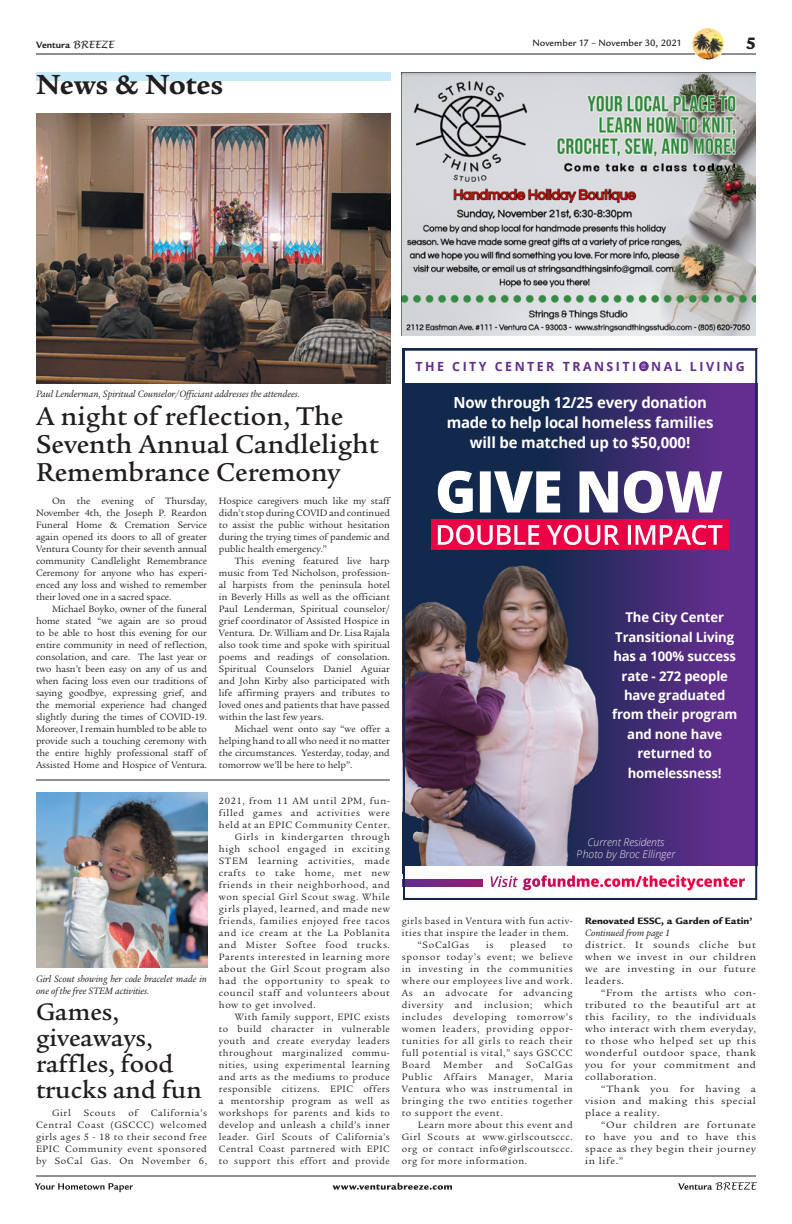
<style>
.page{position:relative;width:792px;height:1224px;background:#fff}
.page>*{position:absolute;margin:0;border:0;box-sizing:border-box;transform-origin:0 0}
.t1{font:700 30px "Legacy Serif";color:#221e1f}
.t2{font:500 28px/28px "Legacy Serif";color:#221e1f}
.t3{font:500 26px/26px "Legacy Serif";color:#221e1f}
.t4{font:900 18px "Legacy Sans";color:#221e1f}
.t5{font:700 15.2px/20px "Open Sans";letter-spacing:-.01em;color:#fff;text-align:center}
.t6{font:700 13.4px/19.4px "Open Sans";letter-spacing:-.01em;color:#fff;text-align:center}
.t7{font:700 12.7px "Open Sans";letter-spacing:.2em;color:#632e8f}
.t8{font:italic 300 10.7px/12.4px "Open Sans";color:#fff;text-align:center}
.t9{font:10px/12px "Legacy Serif";letter-spacing:.06em;color:#221e1f;text-align:justify}
.t10{font:10px/12px "Legacy Serif";letter-spacing:.06em;color:#221e1f;text-align:justify;scale:1.1 1}
.t11{font:italic 10px/12px "Legacy Serif";color:#221e1f}
.t12{font:900 10px "Legacy Sans";color:#221e1f}
.t13{font:500 10px "Legacy Sans";letter-spacing:.005em;color:#221e1f}
.t14{font:700 10px "Legacy Sans";letter-spacing:.005em;color:#221e1f}
.s1{font-family:"Lucida Handwriting";font-weight:400;font-style:italic}
</style>
<div class="page">
<svg style="left:35px;top:1182px;width:722px;height:10px"></svg>
<hr style="left:36px;top:54px;width:720px;height:1px;background:#221e1f">
<hr style="left:36px;top:1176px;width:720px;height:1px;background:#221e1f">
<img style="left:692px;top:28px;width:32px;height:32px;border-radius:16px">
<div style="left:692px;top:27px;width:33px;height:33px;border:1px solid #fff;border-radius:50%"></div>
<div style="left:36px;top:72px;width:354px;height:9px;background:#c7eafb"></div>
<img style="left:402px;top:72px;width:354px;height:264px">
<svg style="left:406px;top:383px;width:348px;height:483px;background:#422b73"></svg>
<img style="left:406px;top:533px;width:216px;height:333px">
<div style="left:432px;top:519px;width:297px;height:31px;background:#ea0045"></div>
<svg style="left:438px;top:525px;width:284px;height:20px"></svg>
<svg style="left:438px;top:471px;width:284px;height:42px"></svg>
<svg style="left:406px;top:879px;width:76px;height:7px"></svg>
<svg style="left:541px;top:875px;width:204px;height:12px"></svg>
<svg style="left:491px;top:876px;width:27px;height:11px"></svg>
<svg style="left:639px;top:361px;width:10px;height:10px"></svg>
<div style="left:403px;top:349px;width:354px;height:551px;border:2px solid #12294d"></div>
<img style="left:36px;top:792px;width:171px;height:175px">
<img style="left:36px;top:113px;width:354px;height:271px">
<hr style="left:36px;top:780px;width:354px;height:1px;background:#221e1f">
<p class="t14" style="left:36px;top:39px;width:79px">Ventura <span class="s1">BREEZE</span></p>
<p class="t13" style="left:532px;top:37px;width:151px">November 17 – November 30, 2021</p>
<h3 class="t4" style="left:746px;top:32px;width:12px">5</h3>
<h1 class="t1" style="left:36px;top:67px;width:189px">News &amp; Notes</h1>
<p class="t11" style="left:36px;top:388px;width:265px">Paul Lenderman, Spiritual Counselor/Officiant addresses the attendees.</p>
<h2 class="t2" style="left:36px;top:402px;width:344px">A night of reflection, The<br>Seventh Annual Candlelight<br>Remembrance Ceremony</h2>
<p class="t9" style="left:219px;top:495px;width:173px">Hospice caregivers much like my staff didn’t stop during COVID and continued to assist the public without hesitation during the trying times of pandemic and public health emergency.”</p>
<p class="t9" style="left:219px;top:555px;width:173px;text-indent:16px">This evening featured live harp music from Ted Nicholson, profession&shy;al harpists from the peninsula hotel in Beverly Hills as well as the officiant Paul Lenderman, Spiritual counselor/ grief coordinator of Assisted Hospice in Ventura. Dr. William and Dr. Lisa Rajala also took time and spoke with spiritual poems and readings of consolation.<br>Spiritual Counselors Daniel Aguiar and John Kirby also participated with life affirming prayers and tributes to loved ones and patients that have passed within the last few years.</p>
<p class="t9" style="left:219px;top:723px;width:173px;text-indent:16px">Michael went onto say “we offer a helping hand to all who need it no matter the circumstances. Yesterday, today, and tomorrow we’ll be here to help”.</p>
<p class="t9" style="left:219px;top:795px;width:173px">2021, from 11 AM until 2PM, fun-</p>
<p class="t9" style="left:219px;top:807px;width:172px">filled games and activities were</p>
<p class="t9" style="left:219px;top:819px;width:172px">held at an EPIC Community Center.</p>
<p class="t9" style="left:235px;top:831px;width:157px">Girls in kindergarten through</p>
<p class="t9" style="left:219px;top:843px;width:172px">high school engaged in exciting</p>
<p class="t9" style="left:219px;top:855px;width:173px">STEM learning activities, made</p>
<p class="t9" style="left:219px;top:867px;width:172px">crafts to take home, met new</p>
<p class="t9" style="left:219px;top:879px;width:172px">friends in their neighborhood, and</p>
<p class="t9" style="left:219px;top:891px;width:172px">won special Girl Scout swag. While</p>
<p class="t9" style="left:219px;top:903px;width:172px">girls played, learned, and made new</p>
<p class="t9" style="left:219px;top:915px;width:173px">friends, families enjoyed free tacos</p>
<p class="t9" style="left:219px;top:927px;width:172px">and ice cream at the La Poblanita</p>
<p class="t9" style="left:219px;top:939px;width:172px">and Mister Softee food trucks.</p>
<p class="t9" style="left:219px;top:951px;width:173px">Parents interested in learning more</p>
<p class="t9" style="left:219px;top:963px;width:172px">about the Girl Scout program also</p>
<p class="t9" style="left:219px;top:975px;width:172px">had the opportunity to speak to</p>
<p class="t9" style="left:219px;top:987px;width:173px">council staff and volunteers about</p>
<p class="t9" style="left:219px;top:999px;width:98px">how to get involved.</p>
<p class="t9" style="left:235px;top:1011px;width:157px">With family support, EPIC exists</p>
<p class="t9" style="left:219px;top:1023px;width:173px">to build character in vulnerable</p>
<p class="t9" style="left:219px;top:1035px;width:173px">youth and create everyday leaders</p>
<p class="t9" style="left:219px;top:1047px;width:173px">throughout marginalized commu-</p>
<p class="t9" style="left:219px;top:1059px;width:172px">nities, using experimental learning</p>
<p class="t9" style="left:219px;top:1071px;width:172px">and arts as the mediums to produce</p>
<p class="t9" style="left:219px;top:1083px;width:172px">responsible citizens. EPIC offers</p>
<p class="t9" style="left:219px;top:1095px;width:172px">a mentorship program as well as</p>
<p class="t9" style="left:219px;top:1107px;width:173px">workshops for parents and kids to</p>
<p class="t9" style="left:219px;top:1119px;width:173px">develop and unleash a child’s inner</p>
<p class="t9" style="left:219px;top:1131px;width:173px">leader. Girl Scouts of California’s</p>
<p class="t9" style="left:219px;top:1143px;width:172px">Central Coast partnered with EPIC</p>
<p class="t9" style="left:219px;top:1155px;width:173px">to support this effort and provide</p>
<p class="t9" style="left:36px;top:495px;width:173px;text-indent:16px">On the evening of Thursday, November 4th, the Joseph P. Reardon Funeral Home &amp; Cremation Service again opened its doors to all of greater Ventura County for their seventh annual community Candlelight Remembrance Ceremony for anyone who has experi&shy;enced any loss and wished to remember their loved one in a sacred space.</p>
<p class="t9" style="left:36px;top:603px;width:173px;text-indent:16px">Michael Boyko, owner of the funeral home stated “we again are so proud to be able to host this evening for our entire community in need of reflection, consolation, and care. The last year or two hasn’t been easy on any of us and when facing loss even our traditions of saying goodbye, expressing grief, and the memorial experience had changed slightly during the times of COVID-19.<br>Moreover, I remain humbled to be able to provide such a touching ceremony with the entire highly professional staff of Assisted Home and Hospice of Ventura.</p>
<p class="t11" style="left:36px;top:973px;width:173px">Girl Scout showing her code bracelet made in one of the free STEM activities.</p>
<h3 class="t3" style="left:36px;top:999px;width:167px">Games, giveaways, raffles, food trucks and fun</h3>
<p class="t9" style="left:52px;top:1107px;width:20px">Girl</p>
<p class="t9" style="left:84px;top:1107px;width:33px">Scouts</p>
<p class="t9" style="left:128px;top:1107px;width:11px">of</p>
<p class="t9" style="left:36px;top:1107px;width:173px;text-indent:115px">California’s Central Coast (GSCCC) welcomed girls ages 5 - 18 to their second free EPIC Community event sponsored by SoCal Gas. On November 6,</p>
<p class="t7" style="left:416px;top:357px;width:331px">THE CITY CENTER TRANSITIONAL LIVING</p>
<h3 class="t5" style="left:447px;top:392px;width:268px">Now through 12/25 every donation made to help local homeless families will be matched up to $50,000!</h3>
<h3 class="t6" style="left:612px;top:608px;width:127px">The City Center<br>Transitional Living has a 100% success rate - 272 people have graduated from their program and none have returned to homelessness!</h3>
<p class="t8" style="left:577px;top:835px;width:100px">Current Residents<br>Photo by Broc Ellinger</p>
<p class="t9" style="left:402px;top:915px;width:172px">girls based in Ventura with fun activ-</p>
<p class="t9" style="left:402px;top:927px;width:168px">ities that inspire the leader in them.</p>
<p class="t9" style="left:418px;top:939px;width:53px">“SoCalGas</p>
<p class="t9" style="left:486px;top:939px;width:9px">is</p>
<p class="t9" style="left:510px;top:939px;width:37px">pleased</p>
<p class="t9" style="left:402px;top:939px;width:173px;text-indent:161px">to sponsor today’s event; we believe in investing in the communities where our employees live and work.<br>As an advocate for advancing diversity and inclusion; which includes developing tomorrow’s women leaders, providing oppor&shy;tunities for all girls to reach their full potential is vital,” says GSCCC Board</p>
<p class="t9" style="left:443px;top:1059px;width:41px">Member</p>
<p class="t9" style="left:496px;top:1059px;width:19px">and</p>
<p class="t9" style="left:402px;top:1059px;width:173px;text-indent:124px">SoCalGas Public Affairs Manager, Maria Ventura who was instrumental in bringing the two entities together to support the event.</p>
<p class="t9" style="left:402px;top:1119px;width:173px;text-indent:16px">Learn more about this event and Girl Scouts at www.girlscoutsccc. org or contact info@girlscoutsccc. org for more information.</p>
<p class="t12" style="left:585px;top:915px;width:169px">Renovated ESSC, a Garden of Eatin’</p>
<p class="t11" style="left:585px;top:927px;width:87px">Continued from page 1</p>
<p class="t10" style="left:585px;top:939px;width:157px">district. It sounds cliche but when we invest in our children we are investing in our future leaders.</p>
<p class="t10" style="left:585px;top:987px;width:157px;text-indent:16px">“From the artists who con&shy;tributed to the beautiful art at this facility, to the individuals who interact with them everyday, to those who helped set up this wonderful outdoor space, thank you for your commitment and collaboration.</p>
<p class="t10" style="left:585px;top:1083px;width:157px;text-indent:16px">“Thank you for having a vision and making this special place a reality.</p>
<p class="t10" style="left:585px;top:1119px;width:157px;text-indent:16px">“Our children are fortunate to have you and to have this space as they begin their journey in life.”</p>
</div>
